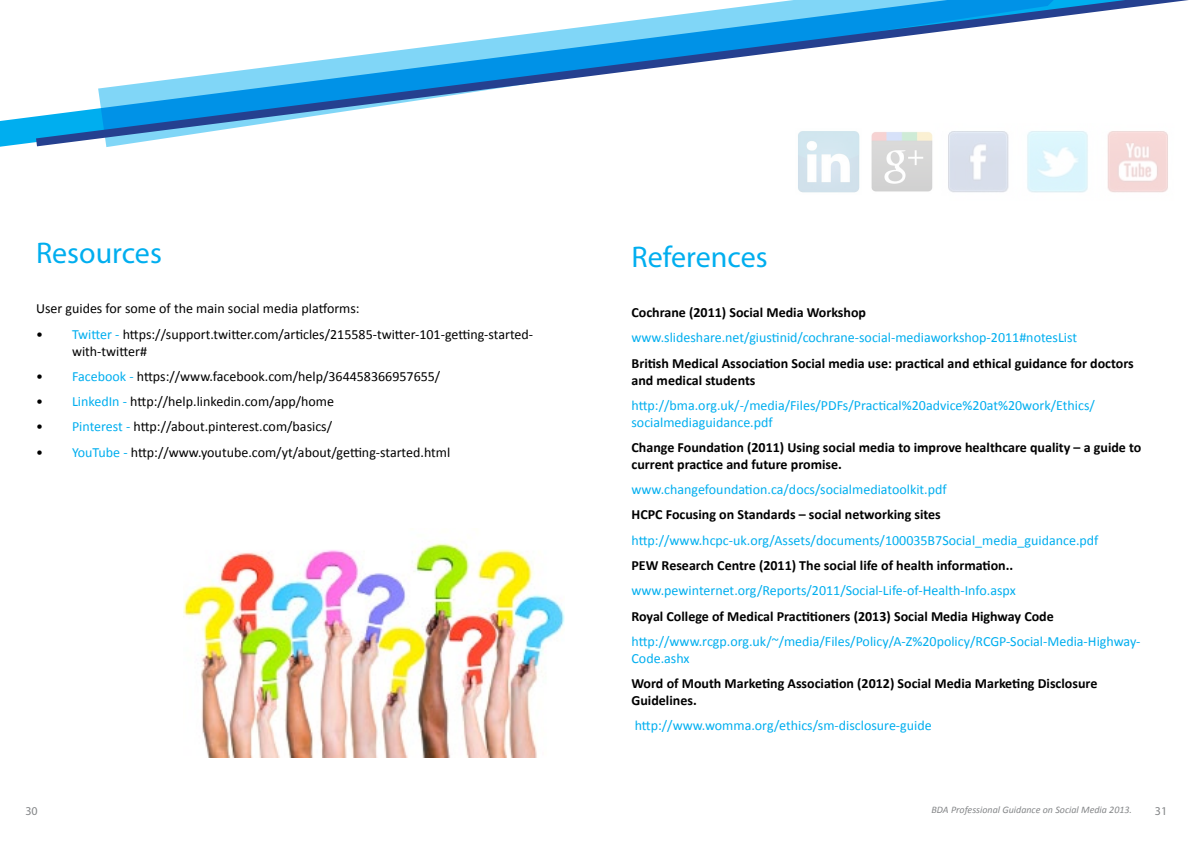
<style>
.page{position:relative;width:1191px;height:842px;background:#fff}
.page>*{position:absolute;margin:0;border:0;box-sizing:border-box;transform-origin:0 0}
.t1{font:30px "Myriad Pro";color:#00aeef}
.t2{font:14px/16.8px "Calibri";color:#00aeef}
.t3{font:700 14px/16.8px "Calibri";color:#000}
.t4{font:14px/16.8px "Calibri";color:#000}
.t5{font:12px "Myriad Pro";color:#848688}
.t6{font:italic 10px "Calibri";color:#848688}
.s1{color:#00aeef}
</style>
<div class="page">
<img style="left:871px;top:151px;width:297px;height:42px">
<img style="left:798px;top:151px;width:62px;height:42px">
<svg style="left:28px;top:0;width:1161px;height:151px"></svg>
<img style="left:184px;top:543px;width:380px;height:214px">
<h1 class="t1" style="left:36px;top:234px;width:127px">Resources</h1>
<p class="t4" style="left:36px;top:300px;width:325px">User guides for some of the main social media platforms:</p>
<p class="t4" style="left:72px;top:326px;width:462px;text-indent:-36px">• <span class="s1">Twitter -</span> https://support.twitter.com/articles/215585-twitter-101-getting-started&shy;with-twitter#</p>
<p class="t4" style="left:36px;top:368px;width:406px">• <span class="s1">Facebook -</span> https://www.facebook.com/help/364458366957655/</p>
<p class="t4" style="left:36px;top:393px;width:299px">• <span class="s1">LinkedIn -</span> http://help.linkedin.com/app/home</p>
<p class="t4" style="left:36px;top:418px;width:298px">• <span class="s1">Pinterest -</span> http://about.pinterest.com/basics/</p>
<p class="t4" style="left:36px;top:444px;width:416px">• <span class="s1">YouTube -</span> http://www.youtube.com/yt/about/getting-started.html</p>
<h1 class="t1" style="left:631px;top:238px;width:138px">References</h1>
<p class="t3" style="left:631px;top:304px;width:236px">Cochrane (2011) Social Media Workshop</p>
<p class="t2" style="left:631px;top:329px;width:447px">www.slideshare.net/giustinid/cochrane-social-mediaworkshop-2011#notesList</p>
<p class="t3" style="left:631px;top:355px;width:504px">British Medical Association Social media use: practical and ethical guidance for doctors and medical students</p>
<p class="t2" style="left:631px;top:397px;width:465px">http://bma.org.uk/-/media/Files/PDFs/Practical%20advice%20at%20work/Ethics/ socialmediaguidance.pdf</p>
<p class="t3" style="left:631px;top:439px;width:511px">Change Foundation (2011) Using social media to improve healthcare quality – a guide to current practice and future promise.</p>
<p class="t2" style="left:631px;top:481px;width:317px">www.changefoundation.ca/docs/socialmediatoolkit.pdf</p>
<p class="t3" style="left:631px;top:506px;width:311px">HCPC Focusing on Standards – social networking sites</p>
<p class="t2" style="left:631px;top:532px;width:468px">http://www.hcpc-uk.org/Assets/documents/100035B7Social_media_guidance.pdf</p>
<p class="t3" style="left:631px;top:557px;width:383px">PEW Research Centre (2011) The social life of health information..</p>
<p class="t2" style="left:631px;top:582px;width:386px">www.pewinternet.org/Reports/2011/Social-Life-of-Health-Info.aspx</p>
<p class="t3" style="left:631px;top:607px;width:424px">Royal College of Medical Practitioners (2013) Social Media Highway Code</p>
<p class="t2" style="left:631px;top:633px;width:510px">http://www.rcgp.org.uk/~/media/Files/Policy/A-Z%20policy/RCGP-Social-Media-Highway-<br>Code.ashx</p>
<p class="t3" style="left:631px;top:675px;width:467px">Word of Mouth Marketing Association (2012) Social Media Marketing Disclosure<br>Guidelines.</p>
<p class="t2" style="left:634px;top:717px;width:298px">http://www.womma.org/ethics/sm-disclosure-guide</p>
<p class="t5" style="left:25px;top:803px;width:14px">30</p>
<p class="t6" style="left:931px;top:803px;width:202px">BDA Professional Guidance on Social Media 2013.</p>
<p class="t5" style="left:1155px;top:803px;width:14px">31</p>
</div>
